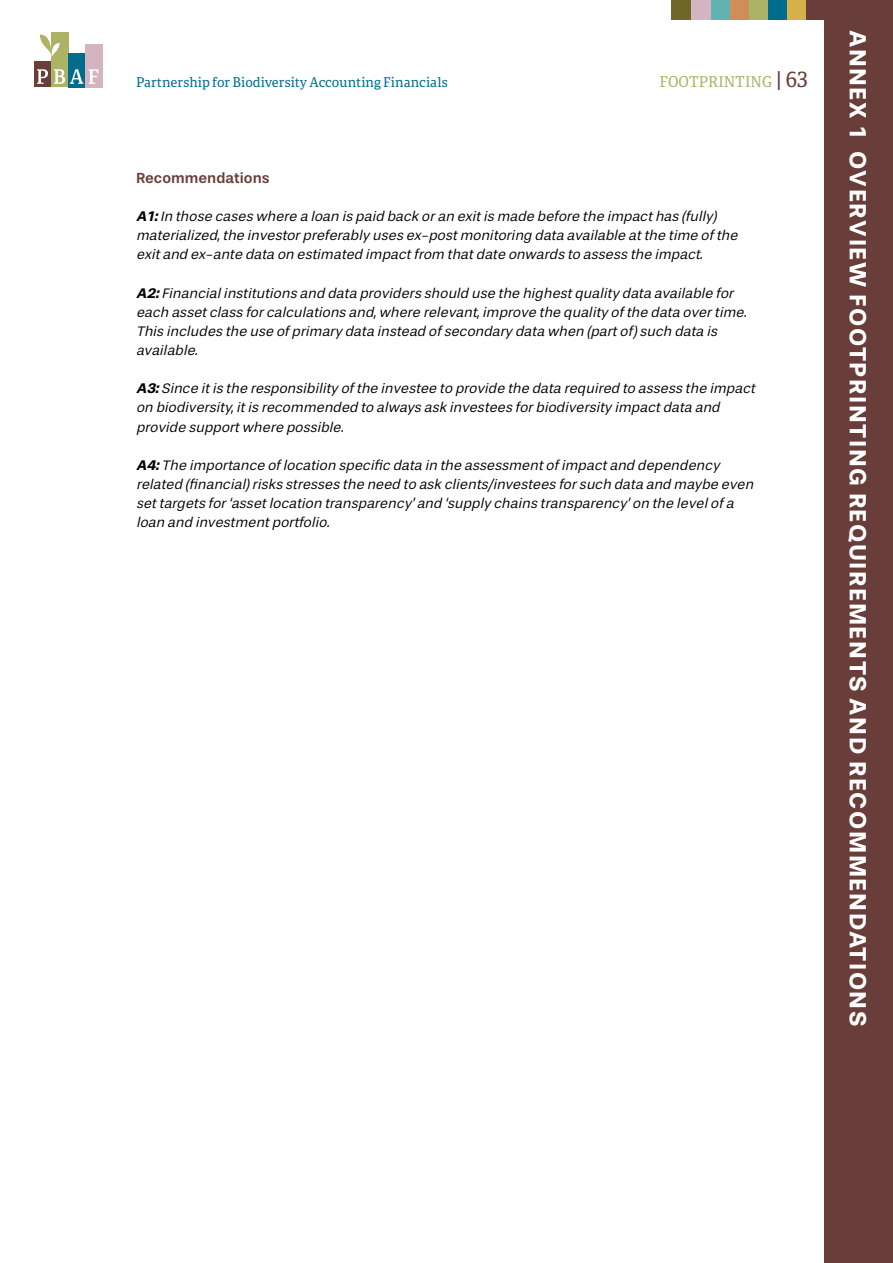
<style>
.page{position:relative;width:893px;height:1263px;background:#fff}
.page>*{position:absolute;margin:0;border:0;box-sizing:border-box;transform-origin:0 0}
.t1{font:700 24px "Stevie Sans";letter-spacing:.065em;color:#fff}
.t2{font:15px "Portada";color:#acb367}
._2e_tussenkop{font:500 15px "Stevie Sans";color:#693d39}
._01_broodtekst{font:italic 14.25px/19.2px "Stevie Sans";color:#000}
.t3{font:13.5px "Portada";color:#006d8f}
.s1{font-size:21px;color:#693d39}
.s2{font-weight:700}
</style>
<div class="page">
<div style="left:825px;top:0;width:68px;height:1263px;background:#693d39"></div>
<div style="left:34px;top:61px;width:17px;height:26px;background:#693d39"></div>
<div style="left:51px;top:33px;width:17px;height:54px;background:#acb367"></div>
<div style="left:68px;top:53px;width:17px;height:34px;background:#006d8f"></div>
<div style="left:85px;top:44px;width:17px;height:43px;background:#d5b4c1"></div>
<svg style="left:40px;top:35px;width:20px;height:22px"></svg>
<svg style="left:89px;top:69px;width:10px;height:15px"></svg>
<svg style="left:37px;top:69px;width:11px;height:15px"></svg>
<svg style="left:54px;top:69px;width:29px;height:15px"></svg>
<div style="left:806px;top:0;width:19px;height:19px;background:#693d39"></div>
<div style="left:787px;top:0;width:19px;height:19px;background:#d6b048"></div>
<div style="left:767px;top:0;width:20px;height:19px;background:#006d8f"></div>
<div style="left:748px;top:0;width:19px;height:19px;background:#acb367"></div>
<div style="left:729px;top:0;width:19px;height:19px;background:#d18d57"></div>
<div style="left:710px;top:0;width:19px;height:19px;background:#60b3b1"></div>
<div style="left:691px;top:0;width:19px;height:19px;background:#d5b4c1"></div>
<div style="left:672px;top:0;width:19px;height:19px;background:#6e6727"></div>
<p class="t3" style="left:136px;top:73px;width:313px">Partnership for Biodiversity Accounting Financials</p>
<p class="t2" style="left:659px;top:71px;width:150px">FOOTPRINTING <span class="s1">| 63</span></p>
<p class="_2e_tussenkop" style="left:136px;top:170px;width:135px">Recommendations</p>
<p class="_01_broodtekst" style="left:136px;top:207px;width:606px"><span class="s2">A1:</span>In those cases where a loan is paid back oran exitis made before the impacthas (fully) materialized,the investorpreferably uses ex-postmonitoring data available atthe time ofthe exitand ex-ante data on estimated impactfrom thatdate onwards to assess the impact.</p>
<p class="_01_broodtekst" style="left:136px;top:284px;width:615px"><span class="s2">A2:</span>Financialinstitutions and data providers should use the highestquality data available for each assetclass forcalculations and,where relevant,improve the quality ofthe data overtime.<br>This includes the use ofprimary data instead ofsecondary data when (partof)such data is available.</p>
<p class="_01_broodtekst" style="left:136px;top:379px;width:624px"><span class="s2">A3:</span>Since itis the responsibility ofthe investee to provide the data required to assess the impact on biodiversity,itis recommended to always ask investees forbiodiversity impactdata and provide supportwhere possible.</p>
<p class="_01_broodtekst" style="left:136px;top:456px;width:622px"><span class="s2">A4:</span>The importance oflocation specific data in the assessmentofimpactand dependency related (financial)risks stresses the need to ask clients/investees forsuch data and maybe even settargets for‘assetlocation transparency’and ‘supply chains transparency’on the levelofa loan and investmentportfolio.</p>
<h1 class="t1" style="left:871px;top:30px;width:998px;rotate:90deg">ANNEX 1 OVERVIEW FOOTPRINTING REQUIREMENTS AND RECOMMENDATIONS</h1>
</div>
